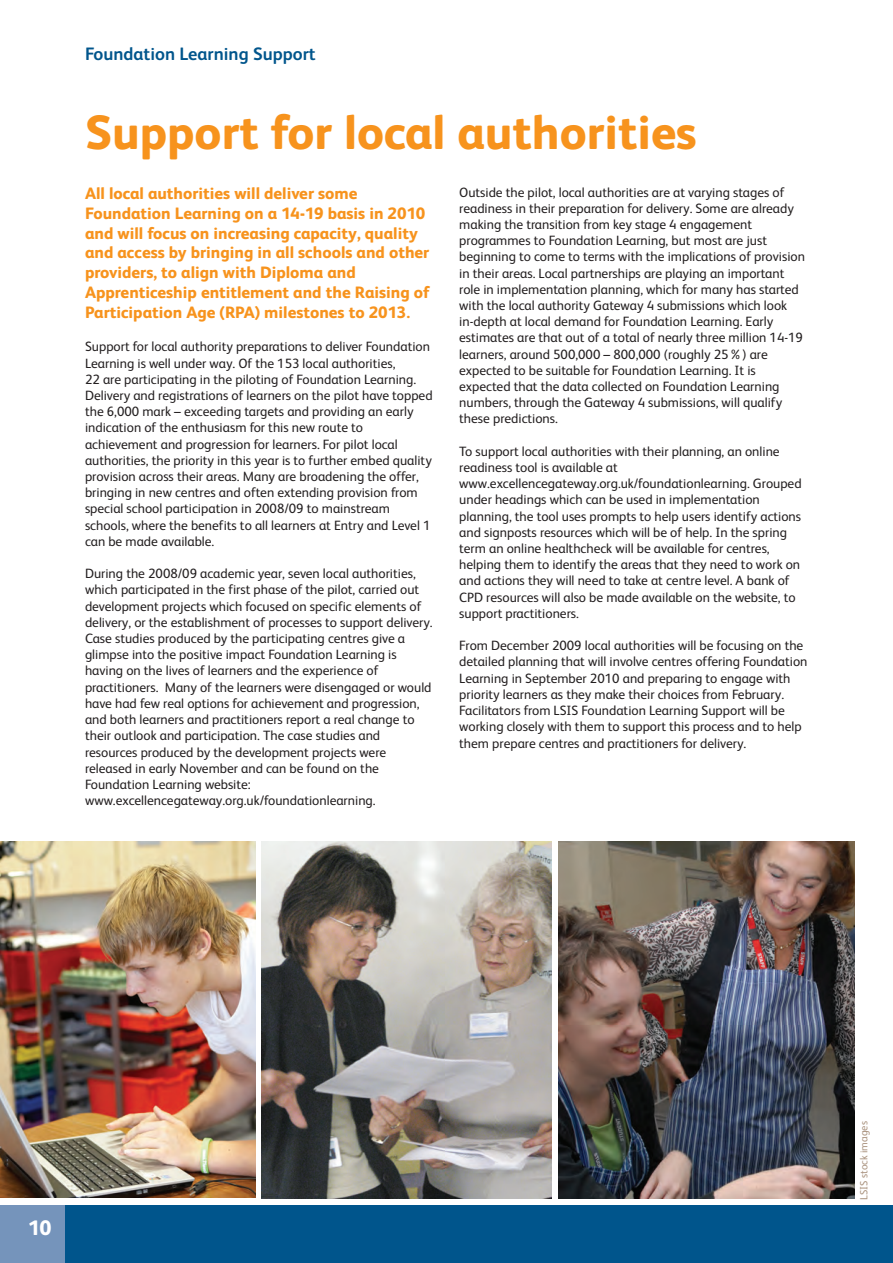
<style>
.page{position:relative;width:893px;height:1263px;background:#fff}
.page>*{position:absolute;margin:0;border:0;box-sizing:border-box;transform-origin:0 0}
.t1{font:800 48px "FS Albert";color:#f7931d}
.t2{font:800 21px "FS Albert";color:#fff}
.t3{font:700 18px "FS Albert";color:#00558c}
.t4{font:800 16.5px/19.8px "FS Albert";color:#f7931d}
.t5{font:13.5px/16.2px "FS Albert";color:#231f20}
.t6{font:10.5px "FS Albert";color:#a9927e}
</style>
<div class="page">
<img style="left:262px;top:841px;width:290px;height:357px">
<img style="left:559px;top:841px;width:296px;height:357px">
<div style="left:0;top:1205px;width:893px;height:58px;background:#00558c"></div>
<div style="left:0;top:1205px;width:64px;height:58px;background:#7594bb"></div>
<img style="left:0;top:841px;width:256px;height:356px">
<h3 class="t3" style="left:85px;top:47px;width:232px">Foundation Learning Support</h3>
<h1 class="t1" style="left:85px;top:116px;width:613px">Support for local authorities</h1>
<p class="t4" style="left:85px;top:185px;width:346px">All local authorities will deliver some Foundation Learning on a 14-19 basis in 2010 and will focus on increasing capacity, quality and access by bringing in all schools and other providers, to align with Diploma and Apprenticeship entitlement and the Raising of Participation Age (RPA) milestones to 2013.</p>
<p class="t5" style="left:85px;top:340px;width:349px">Support for local authority preparations to deliver Foundation Learning is well under way. Of the 153 local authorities,<br>22 are participating in the piloting of Foundation Learning.<br>Delivery and registrations of learners on the pilot have topped the 6,000 mark – exceeding targets and providing an early indication of the enthusiasm for this new route to achievement and progression for learners. For pilot local authorities, the priority in this year is to further embed quality provision across their areas. Many are broadening the offer, bringing in new centres and often extending provision from special school participation in 2008/09 to mainstream schools, where the benefits to all learners at Entry and Level 1 can be made available.</p>
<p class="t5" style="left:85px;top:567px;width:349px">During the 2008/09 academic year, seven local authorities, which participated in the first phase of the pilot, carried out development projects which focused on specific elements of delivery, or the establishment of processes to support delivery.<br>Case studies produced by the participating centres give a glimpse into the positive impact Foundation Learning is having on the lives of learners and the experience of practitioners. Many of the learners were disengaged or would have had few real options for achievement and progression, and both learners and practitioners report a real change to their outlook and participation. The case studies and resources produced by the development projects were released in early November and can be found on the Foundation Learning website: www.excellencegateway.org.uk/foundationlearning.</p>
<p class="t5" style="left:459px;top:185px;width:347px">Outside the pilot, local authorities are at varying stages of readiness in their preparation for delivery. Some are already making the transition from key stage 4 engagement programmes to Foundation Learning, but most are just beginning to come to terms with the implications of provision in their areas. Local partnerships are playing an important role in implementation planning, which for many has started with the local authority Gateway 4 submissions which look in-depth at local demand for Foundation Learning. Early estimates are that out of a total of nearly three million 14-19 learners, around 500,000 – 800,000 (roughly 25%) are expected to be suitable for Foundation Learning. It is expected that the data collected on Foundation Learning numbers, through the Gateway 4 submissions, will qualify these predictions.</p>
<p class="t5" style="left:459px;top:445px;width:344px">To support local authorities with their planning, an online readiness tool is available at www.excellencegateway.org.uk/foundationlearning. Grouped under headings which can be used in implementation planning, the tool uses prompts to help users identify actions and signposts resources which will be of help. In the spring term an online healthcheck will be available for centres, helping them to identify the areas that they need to work on and actions they will need to take at centre level. A bank of CPD resources will also be made available on the website, to support practitioners.</p>
<p class="t5" style="left:459px;top:639px;width:350px">From December 2009 local authorities will be focusing on the detailed planning that will involve centres offering Foundation Learning in September 2010 and preparing to engage with priority learners as they make their choices from February.<br>Facilitators from LSIS Foundation Learning Support will be working closely with them to support this process and to help them prepare centres and practitioners for delivery.</p>
<h2 class="t2" style="left:28px;top:1220px;width:25px">10</h2>
<p class="t6" style="left:860px;top:1200px;width:80px;rotate:-90deg">LSIS stock images</p>
</div>
